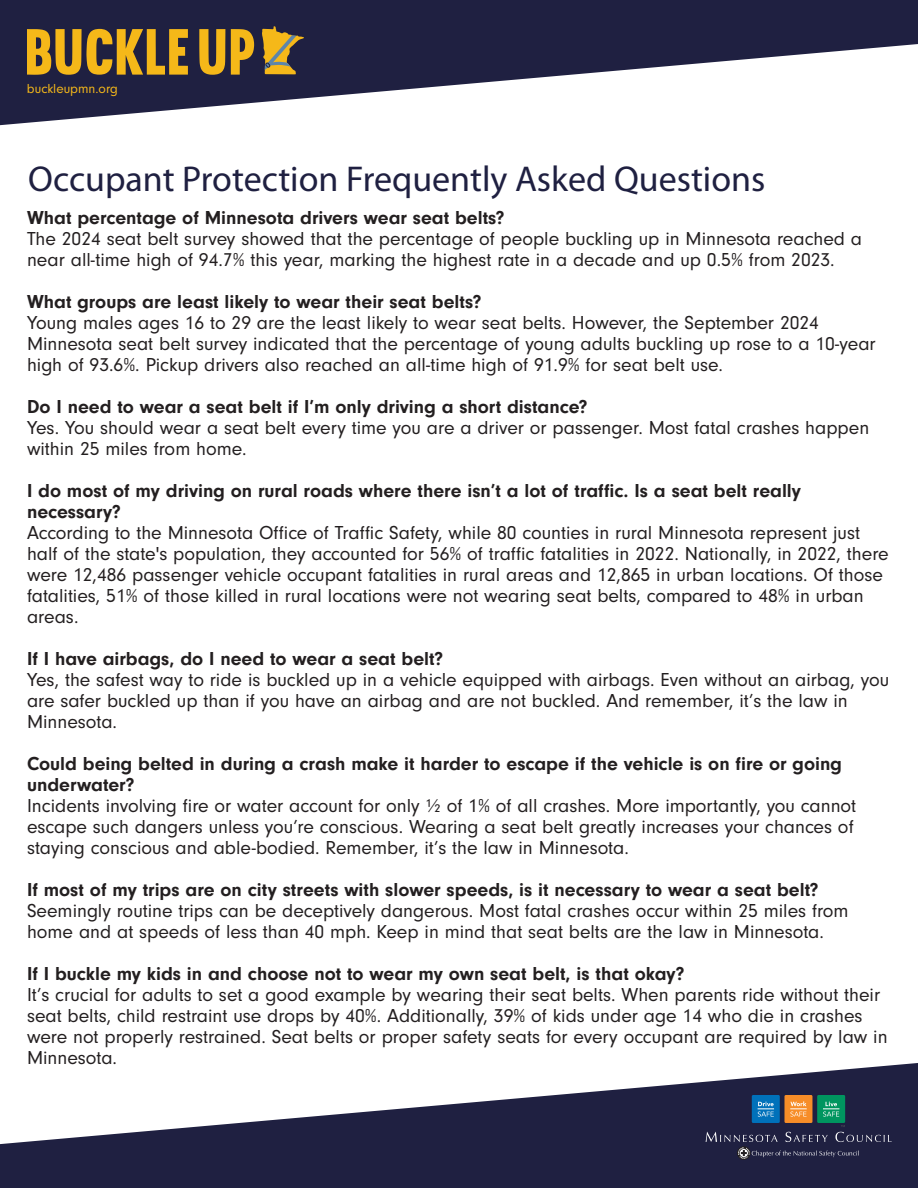
<style>
.page{position:relative;width:918px;height:1188px;background:#fff}
.page>*{position:absolute;margin:0;border:0;box-sizing:border-box;transform-origin:0 0}
.t1{font:36px "Myriad Pro";color:#1f2041}
.t2{font:19.5px/21px "Neuzeit Gro";color:#231f20}
.t3{font:700 19.5px/21px "Neuzeit Gro";color:#231f20}
.t4{font:13.5px "Neuzeit Gro";color:#f5b819}
</style>
<div class="page">
<svg style="left:0;top:0;width:918px;height:125px;fill:#1f2041"></svg>
<svg style="left:0;top:1063px;width:918px;height:125px;fill:#1f2041"></svg>
<svg style="left:27px;top:29px;width:161px;height:46px;background:#9f7b28"></svg>
<svg style="left:199px;top:29px;width:26px;height:46px"></svg>
<svg style="left:231px;top:29px;width:23px;height:46px"></svg>
<svg style="left:262px;top:26px;width:42px;height:49px;background:#8d7437"></svg>
<div style="left:784px;top:1095px;width:28px;height:28px;background:#f78d28"></div>
<svg style="left:790px;top:1101px;width:17px;height:16px"></svg>
<div style="left:752px;top:1095px;width:28px;height:28px;background:#0071ba"></div>
<svg style="left:758px;top:1102px;width:16px;height:15px"></svg>
<div style="left:817px;top:1095px;width:28px;height:28px;background:#00955f"></div>
<svg style="left:823px;top:1102px;width:16px;height:15px"></svg>
<svg style="left:706px;top:1125px;width:186px;height:35px;background:#2d2e4c"></svg>
<p class="t4" style="left:27px;top:81px;width:92px">buckleupmn.org</p>
<h1 class="t1" style="left:28px;top:157px;width:739px">Occupant Protection Frequently Asked Questions</h1>
<p class="t3" style="left:27px;top:208px;width:479px">What percentage of Minnesota drivers wear seat belts?</p>
<p class="t2" style="left:27px;top:229px;width:837px">The 2024 seat belt survey showed that the percentage of people buckling up in Minnesota reached a near all-time high of 94.7% this year, marking the highest rate in a decade and up 0.5% from 2023.</p>
<p class="t3" style="left:27px;top:292px;width:456px">What groups are least likely to wear their seat belts?</p>
<p class="t2" style="left:27px;top:313px;width:850px">Young males ages 16 to 29 are the least likely to wear seat belts. However, the September 2024<br>Minnesota seat belt survey indicated that the percentage of young adults buckling up rose to a 10-year high of 93.6%. Pickup drivers also reached an all-time high of 91.9% for seat belt use.</p>
<p class="t3" style="left:27px;top:397px;width:562px">Do I need to wear a seat belt if I’m only driving a short distance?</p>
<p class="t2" style="left:27px;top:418px;width:844px">Yes. You should wear a seat belt every time you are a driver or passenger. Most fatal crashes happen within 25 miles from home.</p>
<p class="t3" style="left:27px;top:481px;width:776px">I do most of my driving on rural roads where there isn’t a lot of traffic. Is a seat belt really necessary?</p>
<p class="t2" style="left:27px;top:523px;width:863px">According to the Minnesota Office of Traffic Safety, while 80 counties in rural Minnesota represent just half of the state's population, they accounted for 56% of traffic fatalities in 2022. Nationally, in 2022, there were 12,486 passenger vehicle occupant fatalities in rural areas and 12,865 in urban locations. Of those fatalities, 51% of those killed in rural locations were not wearing seat belts, compared to 48% in urban areas.</p>
<p class="t3" style="left:27px;top:649px;width:418px">If I have airbags, do I need to wear a seat belt?</p>
<p class="t2" style="left:27px;top:670px;width:864px">Yes, the safest way to ride is buckled up in a vehicle equipped with airbags. Even without an airbag, you are safer buckled up than if you have an airbag and are not buckled. And remember, it’s the law in<br>Minnesota.</p>
<p class="t3" style="left:27px;top:754px;width:817px">Could being belted in during a crash make it harder to escape if the vehicle is on fire or going underwater?</p>
<p class="t2" style="left:27px;top:796px;width:831px">Incidents involving fire or water account for only ½ of 1% of all crashes. More importantly, you cannot escape such dangers unless you’re conscious. Wearing a seat belt greatly increases your chances of staying conscious and able-bodied. Remember, it’s the law in Minnesota.</p>
<p class="t3" style="left:27px;top:880px;width:793px">If most of my trips are on city streets with slower speeds, is it necessary to wear a seat belt?</p>
<p class="t2" style="left:27px;top:901px;width:823px">Seemingly routine trips can be deceptively dangerous. Most fatal crashes occur within 25 miles from home and at speeds of less than 40 mph. Keep in mind that seat belts are the law in Minnesota.</p>
<p class="t3" style="left:27px;top:964px;width:659px">If I buckle my kids in and choose not to wear my own seat belt, is that okay?</p>
<p class="t2" style="left:27px;top:985px;width:862px">It’s crucial for adults to set a good example by wearing their seat belts. When parents ride without their seat belts, child restraint use drops by 40%. Additionally, 39% of kids under age 14 who die in crashes were not properly restrained. Seat belts or proper safety seats for every occupant are required by law in Minnesota.</p>
</div>
